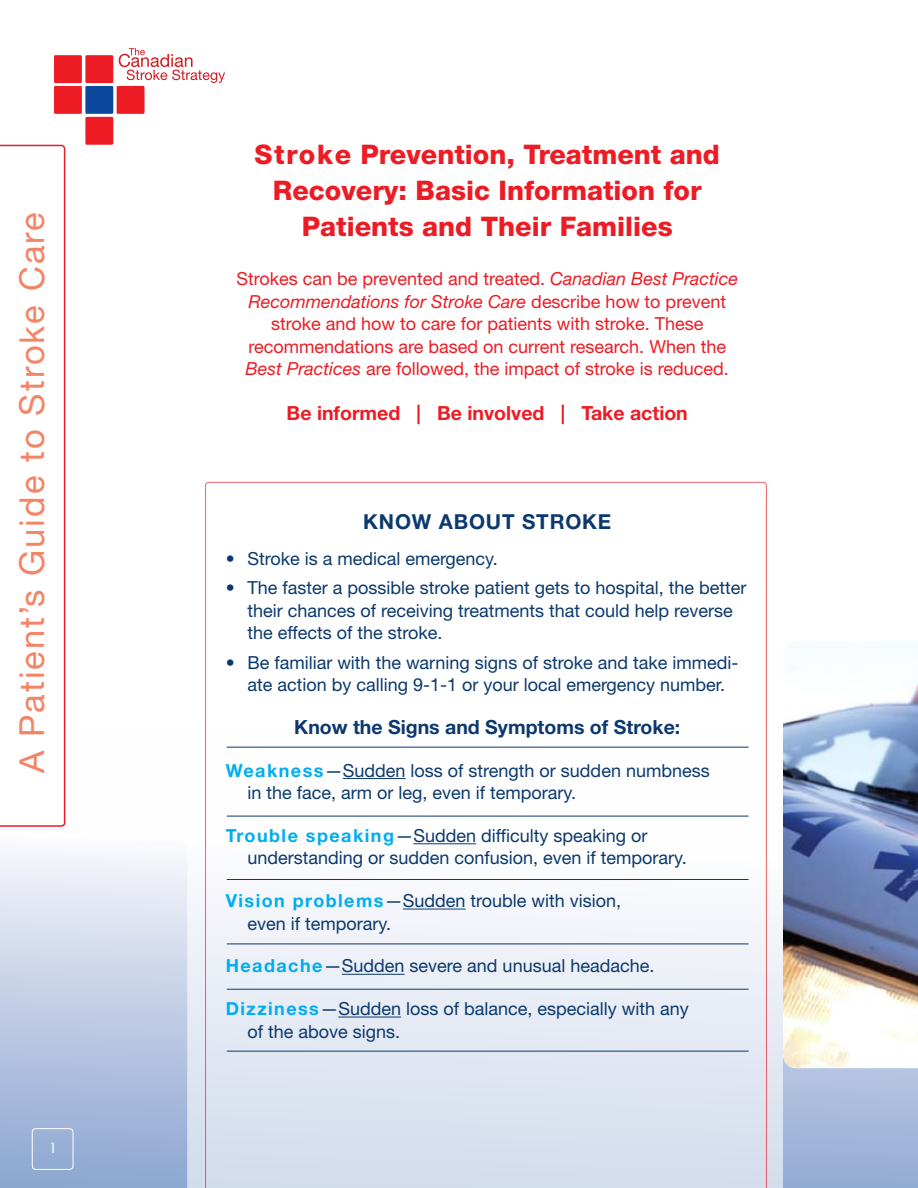
<style>
.page{position:relative;width:918px;height:1188px;background:#fff}
.page>*{position:absolute;margin:0;border:0;box-sizing:border-box;transform-origin:0 0}
.t1{font:34.5px "Helvetica Neue LT Std";letter-spacing:.06em;color:#f58466}
.t2{font:800 27px/36px "Helvetica Neue LT Std";color:#ed1c24;text-align:center}
.t3{font:700 20.7px "Helvetica Neue LT Std";letter-spacing:.04em;color:#0b396d}
.t4{font:700 19.5px "Helvetica Neue LT Std";color:#ed1c24}
.t5{font:700 19.5px "Helvetica Neue LT Std";color:#0b396d}
.t6{font:18px/22.5px "Helvetica Neue LT Std";color:#0b396d}
.t7{font:18px/22.5px "Helvetica Neue LT Std";color:#ed1c24;text-align:center}
.t8{font:14.25px "Lucida Sans Std";color:#fff}
.s1{font-style:italic}
.s2{font-weight:700;color:#00aeef}
</style>
<div class="page">
<div style="left:0;top:726px;width:918px;height:462px;background:linear-gradient(to bottom,#fff,#92a9d2)"></div>
<svg style="left:187px;top:481px;width:596px;height:707px"></svg>
<div style="left:32px;top:1128px;width:41px;height:42px;border:1px solid #fff;border-radius:3px"></div>
<svg style="left:0;top:145px;width:65px;height:682px"></svg>
<svg style="left:119px;top:48px;width:106px;height:35px"></svg>
<div style="left:54px;top:55px;width:28px;height:28px;background:#ed1c24"></div>
<div style="left:54px;top:86px;width:28px;height:28px;background:#ed1c24"></div>
<div style="left:85px;top:55px;width:28px;height:28px;background:#ed1c24"></div>
<div style="left:85px;top:86px;width:28px;height:28px;background:#0c499c"></div>
<div style="left:85px;top:117px;width:28px;height:28px;background:#ed1c24"></div>
<div style="left:117px;top:86px;width:28px;height:28px;background:#ed1c24"></div>
<svg style="left:205px;top:482px;width:562px;height:706px"></svg>
<hr style="left:343px;top:778px;width:63px;height:1px;background:#0b396d">
<hr style="left:413px;top:843px;width:63px;height:1px;background:#0b396d">
<hr style="left:403px;top:909px;width:63px;height:1px;background:#0b396d">
<hr style="left:342px;top:974px;width:63px;height:1px;background:#0b396d">
<hr style="left:338px;top:1017px;width:63px;height:1px;background:#0b396d">
<img style="left:783px;top:683px;width:135px;height:385px">
<h1 class="t1" style="left:11px;top:773px;width:563px;rotate:-90deg">A Patient’s Guide to Stroke Care</h1>
<p class="t8" style="left:49px;top:1140px;width:11px">1</p>
<h2 class="t2" style="left:255px;top:136px;width:467px">Stroke Prevention, Treatment and<br>Recovery: Basic Information for<br>Patients and Their Families</h2>
<p class="t7" style="left:237px;top:268px;width:503px">Strokes can be prevented and treated. <span class="s1">Canadian Best Practice Recommendations for Stroke Care</span> describe how to prevent stroke and how to care for patients with stroke. These recommendations are based on current research. When the <span class="s1">Best Practices</span> are followed, the impact of stroke is reduced.</p>
<p class="t4" style="left:287px;top:401px;width:403px">Be informed | Be involved | Take action</p>
<p class="t3" style="left:363px;top:509px;width:250px">KNOW ABOUT STROKE</p>
<p class="t6" style="left:226px;top:547px;width:274px">• Stroke is a medical emergency.</p>
<p class="t6" style="left:247px;top:577px;width:501px;text-indent:-22px">• The faster a possible stroke patient gets to hospital, the better their chances of receiving treatments that could help reverse the effects of the stroke.</p>
<p class="t6" style="left:226px;top:651px;width:514px;text-align:center">• Be familiar with the warning signs of stroke and take immedi&shy;ate action by calling 9-1-1 or your local emergency number.</p>
<p class="t5" style="left:294px;top:715px;width:388px">Know the Signs and Symptoms of Stroke:</p>
<p class="t6" style="left:247px;top:759px;width:464px;text-indent:-22px"><span class="s2">Weakness</span>—Sudden loss of strength or sudden numbness in the face, arm or leg, even if temporary.</p>
<p class="t6" style="left:247px;top:824px;width:441px;text-indent:-22px"><span class="s2">Trouble speaking</span>—Sudden difficulty speaking or understanding or sudden confusion, even if temporary.</p>
<p class="t6" style="left:247px;top:889px;width:375px;text-indent:-22px"><span class="s2">Vision problems</span>—Sudden trouble with vision, even if temporary.</p>
<p class="t6" style="left:226px;top:955px;width:430px"><span class="s2">Headache</span>—Sudden severe and unusual headache.</p>
<p class="t6" style="left:247px;top:997px;width:443px;text-indent:-22px"><span class="s2">Dizziness</span>—Sudden loss of balance, especially with any of the above signs.</p>
</div>
